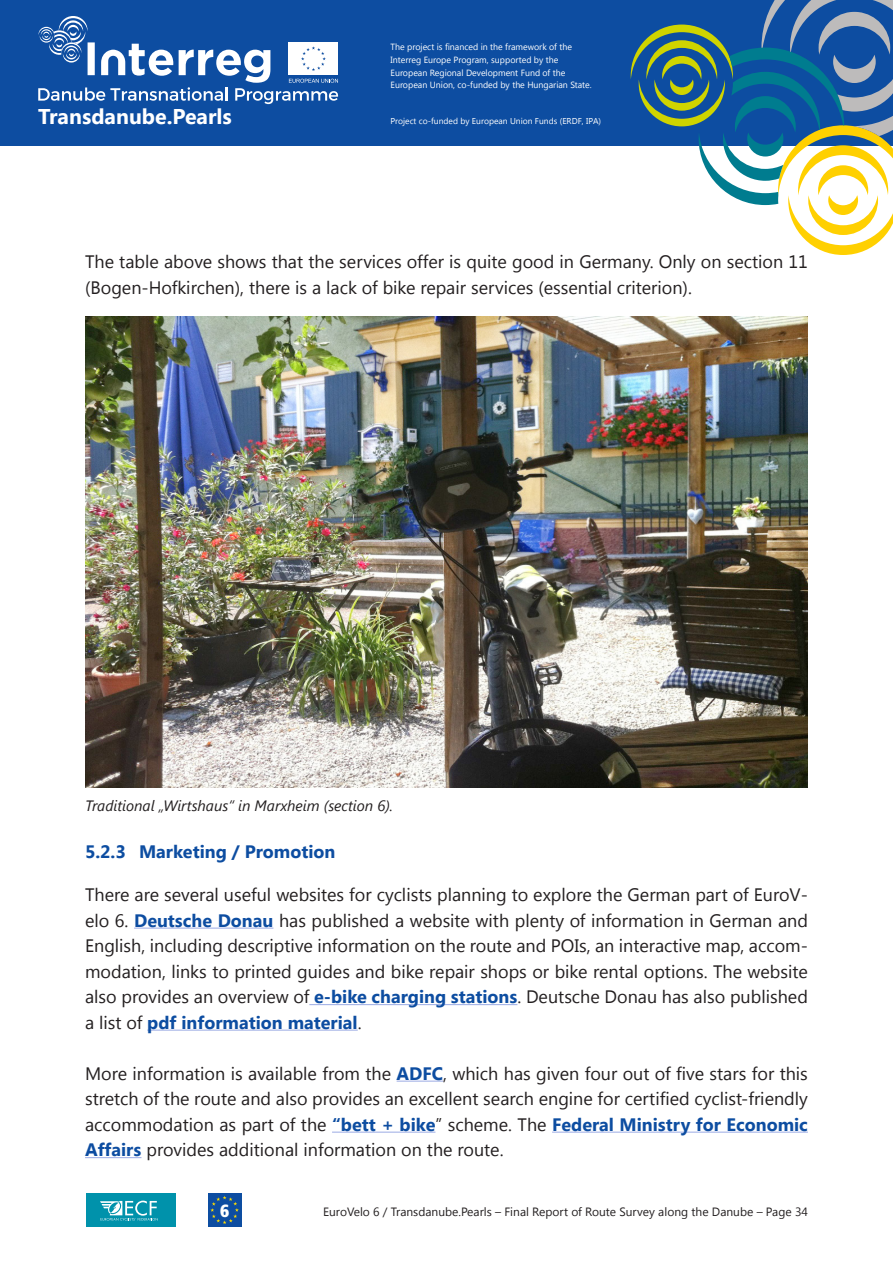
<style>
.page{position:relative;width:893px;height:1263px;background:#fff}
.page>*{position:absolute;margin:0;border:0;box-sizing:border-box;transform-origin:0 0}
.t1{font:700 21.3px "Segoe UI";color:#fff}
.t2{font:18px/25.5px "Segoe UI";color:#231f20;text-align:justify}
.Heading_3{font:700 18px "Segoe UI";color:#0d4da1}
.t3{font:900 condensed 17.7px "Frutiger LT Std";color:#fff}
.t4{font:italic 15px "Segoe UI";color:#231f20}
.t5{font:12px "Segoe UI";color:#231f20}
.t6{font:9px/12.8px "Segoe UI";color:#fff}
.t7{font:8.55px "Segoe UI";color:#fff}
.s1{font-weight:700;color:#0d4da1}
</style>
<div class="page">
<div style="left:0;top:0;width:893px;height:146px;background:#0d4da1"></div>
<svg style="left:631px;top:0;width:262px;height:255px"></svg>
<svg style="left:38px;top:16px;width:300px;height:88px"></svg>
<div style="left:86px;top:1193px;width:90px;height:34px;background:#0092ab"></div>
<svg style="left:100px;top:1200px;width:58px;height:21px"></svg>
<div style="left:208px;top:1193px;width:34px;height:34px;background:#0d4da1"></div>
<svg style="left:210px;top:1196px;width:29px;height:28px"></svg>
<hr style="left:134px;top:927px;width:139px;height:2px;background:#9faee5">
<hr style="left:309px;top:1004px;width:208px;height:1px;background:#9faee5">
<hr style="left:147px;top:1029px;width:211px;height:2px;background:#9faee5">
<hr style="left:397px;top:1080px;width:46px;height:2px;background:#9faee5">
<hr style="left:332px;top:1131px;width:103px;height:2px;background:#9faee5">
<hr style="left:552px;top:1131px;width:256px;height:2px;background:#9faee5">
<hr style="left:85px;top:1157px;width:56px;height:1px;background:#9faee5">
<img style="left:85px;top:317px;width:723px;height:470px">
<p class="t6" style="left:391px;top:40px;width:203px">The project is financed in the framework of the Interreg Europe Program, supported by the European Regional Development Fund of the European Union, co-funded by the Hungarian State.</p>
<p class="t1" style="left:38px;top:101px;width:195px">Transdanube.Pearls</p>
<p class="t7" style="left:390px;top:115px;width:212px">Project co-funded by European Union Funds (ERDF, IPA)</p>
<p class="t2" style="left:85px;top:248px;width:724px">The table above shows that the services offer is quite good in Germany. Only on section 11 (Bogen-Hofkirchen), there is a lack of bike repair services (essential criterion).</p>
<p class="t4" style="left:85px;top:795px;width:310px">Traditional „Wirtshaus“ in Marxheim (section 6).</p>
<p class="Heading_3" style="left:85px;top:838px;width:252px">5.2.3 Marketing / Promotion</p>
<p class="t2" style="left:85px;top:881px;width:724px">There are several useful websites for cyclists planning to explore the German part of EuroV&shy;elo 6. <span class="s1">Deutsche Donau</span> has published a website with plenty of information in German and English, including descriptive information on the route and POIs, an interactive map, accom&shy;modation, links to printed guides and bike repair shops or bike rental options. The website also provides an overview of <span class="s1">e-bike charging stations</span>. Deutsche Donau has also published a list of <span class="s1">pdf information material</span>.</p>
<p class="t2" style="left:85px;top:1060px;width:724px">More information is available from the <span class="s1">ADFC</span>, which has given four out of five stars for this stretch of the route and also provides an excellent search engine for certified cyclist-friendly accommodation as part of the <span class="s1">“bett + bike</span>” scheme. The <span class="s1">Federal Ministry for Economic Affairs</span> provides additional information on the route.</p>
<p class="t3" style="left:220px;top:1200px;width:11px">6</p>
<p class="t5" style="left:323px;top:1203px;width:486px">EuroVelo 6 / Transdanube.Pearls – Final Report of Route Survey along the Danube – Page 34</p>
</div>
